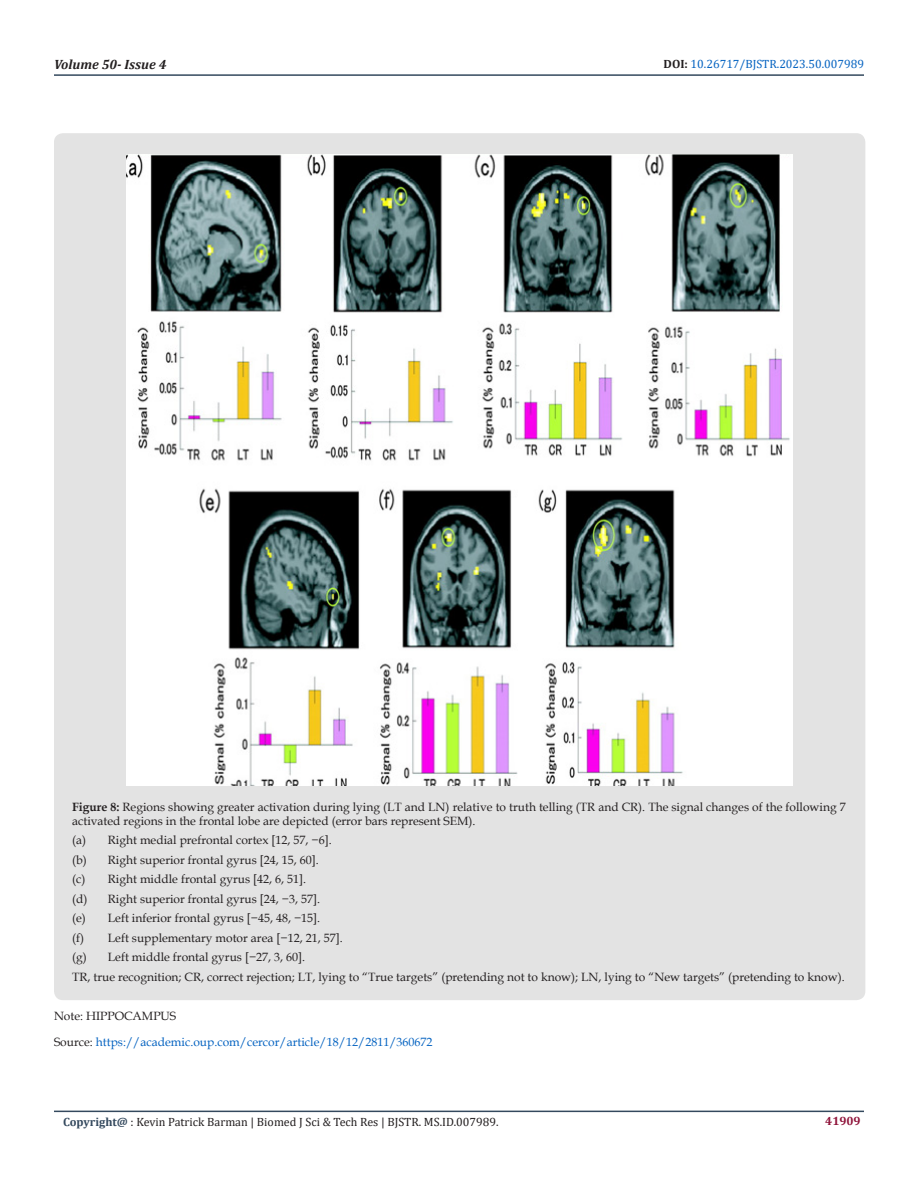
<style>
.page{position:relative;width:918px;height:1188px;background:#fff}
.page>*{position:absolute;margin:0;border:0;box-sizing:border-box;transform-origin:0 0}
.t1{font:italic 700 13.5px "Cambria";color:#231f20}
.t2{font:12px/19.5px "Book Antiqua";color:#231f20}
.t3{font:12px "Cambria";color:#231f20}
.t4{font:12px "Book Antiqua";color:#0563c1}
.t5{font:12px "Cambria";color:#0563c1}
.t6{font:700 12px "Cambria";color:#8f133a}
.s1{font-weight:700;color:#231f20}
.s2{font-weight:700}
.s3{color:#231f20}
.s4{font-weight:700;color:#34495e}
</style>
<div class="page">
<hr style="left:54px;top:1111px;width:810px;height:1px;background:#34495e">
<hr style="left:54px;top:74px;width:810px;height:2px;background:#34495e">
<div style="left:54px;top:133px;width:811px;height:867px;background:#e3e3e3;border-radius:9px"></div>
<img style="left:126px;top:155px;width:667px;height:631px">
<p class="t1" style="left:54px;top:55px;width:114px">Volume 50- Issue 4</p>
<p class="t5" style="left:664px;top:57px;width:202px"><span class="s1">DOI:</span> 10.26717/BJSTR.2023.50.007989</p>
<p class="t2" style="left:72px;top:800px;width:775px;line-height:13.5px"><span class="s2">Figure 8:</span> Regions showing greater activation during lying (LT and LN) relative to truth telling (TR and CR). The signal changes of the following 7 activated regions in the frontal lobe are depicted (error bars represent SEM).</p>
<p class="t2" style="left:72px;top:830px;width:774px">(a) Right medial prefrontal cortex [12, 57, −6].<br>(b) Right superior frontal gyrus [24, 15, 60].<br>(c) Right middle frontal gyrus [42, 6, 51].<br>(d) Right superior frontal gyrus [24, −3, 57].<br>(e) Left inferior frontal gyrus [−45, 48, −15].<br>(f) Left supplementary motor area [−12, 21, 57].<br>(g) Left middle frontal gyrus [−27, 3, 60].<br>TR, true recognition; CR, correct rejection; LT, lying to “True targets” (pretending not to know); LN, lying to “New targets” (pretending to know).</p>
<p class="t2" style="left:54px;top:1006px;width:124px">Note: HIPPOCAMPUS</p>
<p class="t4" style="left:54px;top:1034px;width:380px"><span class="s3">Source:</span> https://academic.oup.com/cercor/article/18/12/2811/360672</p>
<p class="t3" style="left:63px;top:1115px;width:437px"><span class="s4">Copyright@</span> : Kevin Patrick Barman | Biomed J Sci &amp; Tech Res | BJSTR. MS.ID.007989.</p>
<p class="t6" style="left:825px;top:1113px;width:37px">41909</p>
</div>
